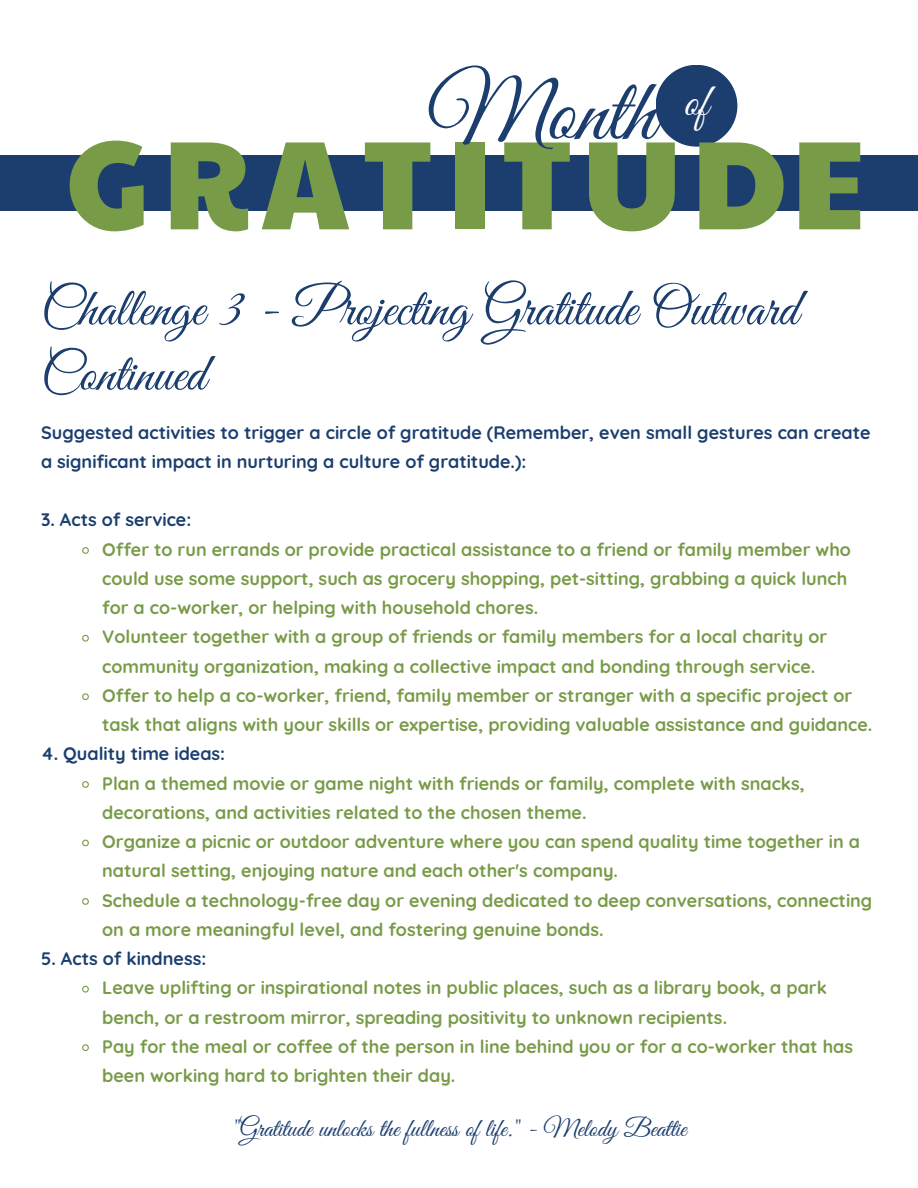
<style>
.page{position:relative;width:918px;height:1188px;background:#fff}
.page>*{position:absolute;margin:0;border:0;box-sizing:border-box;transform-origin:0 0}
.t1{font:126.3px "Paytone One";letter-spacing:.075em;color:#789b48}
.t2{font:90.3px "Great Vibes";color:#1b3e6f}
.t3{font:53.85px/65.2px "Great Vibes";color:#1b3e6f}
.t4{font:45.75px "Great Vibes";color:#fff}
.t5{font:25.5px "Great Vibes";color:#1b3e6f}
.t6{font:700 18px/29.2px "Quicksand";color:#789b48}
.t7{font:700 18px/29.2px "Quicksand";color:#1b3e6f}
</style>
<div class="page">
<svg style="left:82px;top:547px;width:7px;height:7px"></svg>
<svg style="left:82px;top:634px;width:7px;height:8px"></svg>
<svg style="left:82px;top:693px;width:7px;height:8px"></svg>
<svg style="left:82px;top:781px;width:7px;height:7px"></svg>
<svg style="left:82px;top:839px;width:7px;height:8px"></svg>
<svg style="left:82px;top:898px;width:7px;height:7px"></svg>
<svg style="left:82px;top:985px;width:7px;height:8px"></svg>
<svg style="left:82px;top:1044px;width:7px;height:8px"></svg>
<div style="left:656px;top:65px;width:81px;height:82px;background:#1b3e6f;border-radius:50%"></div>
<div style="left:0;top:155px;width:918px;height:55px;background:#1b3e6f"></div>
<p class="t2" style="left:427px;top:62px;width:230px">Month</p>
<p class="t4" style="left:684px;top:76px;width:26px">of</p>
<p class="t1" style="left:66px;top:89px;width:802px">GRATITUDE</p>
<p class="t3" style="left:41px;top:280px;width:759px">Challenge 3 - Projecting Gratitude Outward<br>Continued</p>
<p class="t7" style="left:41px;top:417px;width:831px">Suggested activities to trigger a circle of gratitude (Remember, even small gestures can create a significant impact in nurturing a culture of gratitude.):</p>
<p class="t7" style="left:41px;top:505px;width:152px">3. Acts of service:</p>
<p class="t6" style="left:102px;top:534px;width:750px">Offer to run errands or provide practical assistance to a friend or family member who could use some support, such as grocery shopping, pet-sitting, grabbing a quick lunch for a co-worker, or helping with household chores.</p>
<p class="t6" style="left:102px;top:622px;width:727px">Volunteer together with a group of friends or family members for a local charity or community organization, making a collective impact and bonding through service.</p>
<p class="t6" style="left:102px;top:680px;width:772px">Offer to help a co-worker, friend, family member or stranger with a specific project or task that aligns with your skills or expertise, providing valuable assistance and guidance.</p>
<p class="t7" style="left:41px;top:739px;width:186px">4. Quality time ideas:</p>
<p class="t6" style="left:102px;top:768px;width:704px">Plan a themed movie or game night with friends or family, complete with snacks, decorations, and activities related to the chosen theme.</p>
<p class="t6" style="left:102px;top:827px;width:759px">Organize a picnic or outdoor adventure where you can spend quality time together in a natural setting, enjoying nature and each other's company.</p>
<p class="t6" style="left:102px;top:885px;width:772px">Schedule a technology-free day or evening dedicated to deep conversations, connecting on a more meaningful level, and fostering genuine bonds.</p>
<p class="t7" style="left:41px;top:944px;width:167px">5. Acts of kindness:</p>
<p class="t6" style="left:102px;top:973px;width:726px">Leave uplifting or inspirational notes in public places, such as a library book, a park bench, or a restroom mirror, spreading positivity to unknown recipients.</p>
<p class="t6" style="left:102px;top:1031px;width:752px">Pay for the meal or coffee of the person in line behind you or for a co-worker that has been working hard to brighten their day.</p>
<p class="t5" style="left:232px;top:1115px;width:456px">"Gratitude unlocks the fullness of life." - Melody Beattie</p>
</div>
